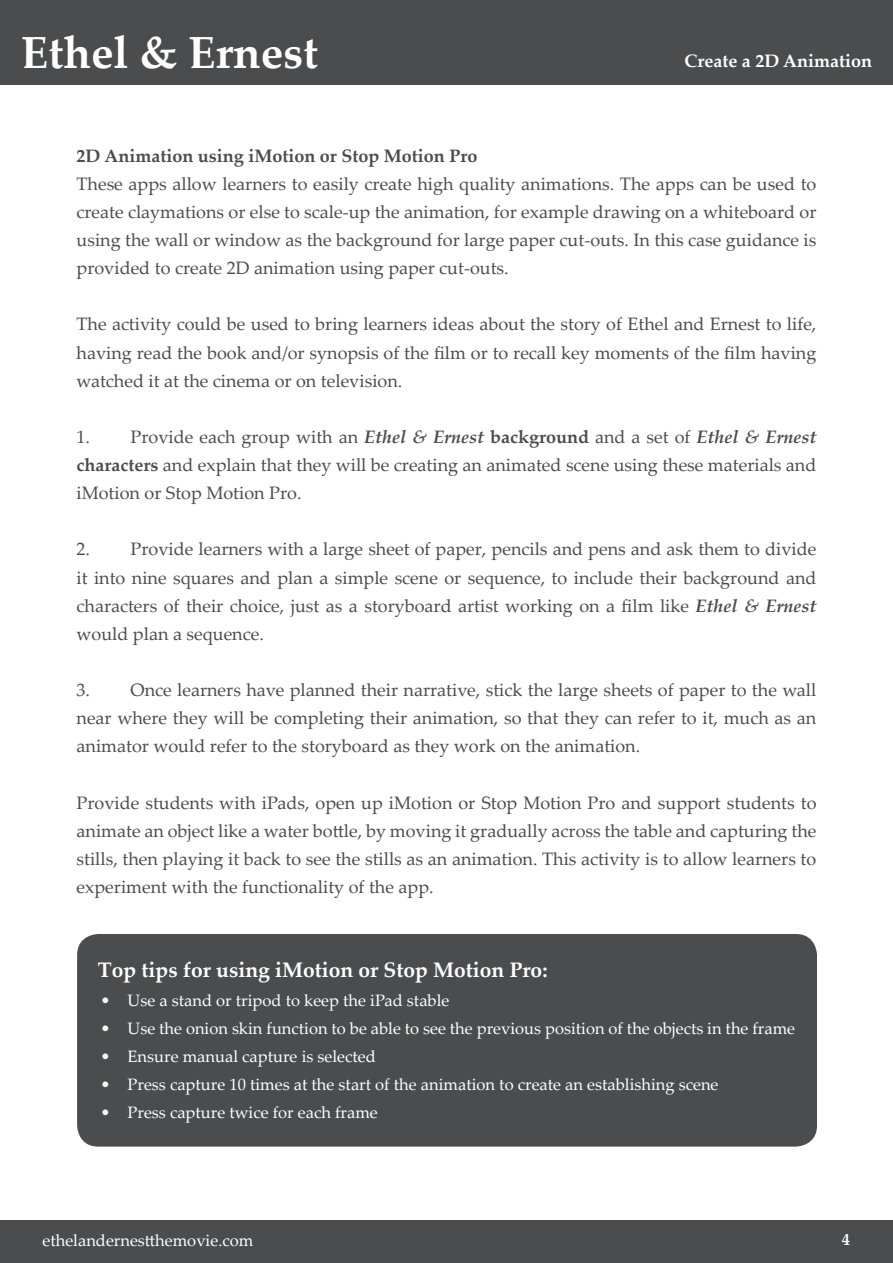
<style>
.page{position:relative;width:893px;height:1263px;background:#fff}
.page>*{position:absolute;margin:0;border:0;box-sizing:border-box;transform-origin:0 0}
.t1{font:700 45px "Palatino Linotype";color:#fff}
.t2{font:700 21px "Palatino Linotype";color:#fff}
.t3{font:18px/28.2px "Palatino Linotype";color:#4b4c4d;text-align:justify}
.t4{font:700 18px "Palatino Linotype";color:#4b4c4d}
.t5{font:700 18px "Palatino Linotype";color:#fff}
.t6{font:16.5px "Palatino Linotype";color:#fff}
.t7{font:700 16.5px "Palatino Linotype";color:#fff}
.s1{font-weight:700;font-style:italic}
.s2{font-weight:700}
</style>
<div class="page">
<div style="left:0;top:1220px;width:893px;height:43px;background:#4b4c4d"></div>
<div style="left:0;top:0;width:893px;height:85px;background:#4b4c4d"></div>
<div style="left:77px;top:934px;width:740px;height:212px;background:#4b4c4d;border-radius:21px"></div>
<h1 class="t1" style="left:21px;top:20px;width:298px">Ethel &amp; Ernest</h1>
<p class="t5" style="left:684px;top:48px;width:189px">Create a 2D Animation</p>
<p class="t4" style="left:77px;top:143px;width:402px">2D Animation using iMotion or Stop Motion Pro</p>
<p class="t3" style="left:77px;top:169px;width:741px">These apps allow learners to easily create high quality animations. The apps can be used to create claymations or else to scale-up the animation, for example drawing on a whiteboard or using the wall or window as the background for large paper cut-outs. In this case guidance is provided to create 2D animation using paper cut-outs.</p>
<p class="t3" style="left:77px;top:310px;width:741px">The activity could be used to bring learners ideas about the story of Ethel and Ernest to life, having read the book and/or synopsis of the film or to recall key moments of the film having watched it at the cinema or on television.</p>
<p class="t3" style="left:77px;top:422px;width:741px">1. Provide each group with an <span class="s1">Ethel &amp; Ernest</span> <span class="s2">background</span> and a set of <span class="s1">Ethel &amp; Ernest </span><span class="s2">characters</span> and explain that they will be creating an animated scene using these materials and iMotion or Stop Motion Pro.</p>
<p class="t3" style="left:77px;top:535px;width:741px">2. Provide learners with a large sheet of paper, pencils and pens and ask them to divide it into nine squares and plan a simple scene or sequence, to include their background and characters of their choice, just as a storyboard artist working on a film like <span class="s1">Ethel &amp; Ernest </span>would plan a sequence.</p>
<p class="t3" style="left:77px;top:675px;width:741px">3. Once learners have planned their narrative, stick the large sheets of paper to the wall near where they will be completing their animation, so that they can refer to it, much as an animator would refer to the storyboard as they work on the animation.</p>
<p class="t3" style="left:77px;top:788px;width:741px">Provide students with iPads, open up iMotion or Stop Motion Pro and support students to animate an object like a water bottle, by moving it gradually across the table and capturing the stills, then playing it back to see the stills as an animation. This activity is to allow learners to experiment with the functionality of the app.</p>
<p class="t2" style="left:98px;top:955px;width:451px">Top tips for using iMotion or Stop Motion Pro:</p>
<p class="t6" style="left:101px;top:988px;width:350px">• Use a stand or tripod to keep the iPad stable</p>
<p class="t6" style="left:101px;top:1016px;width:696px">• Use the onion skin function to be able to see the previous position of the objects in the frame</p>
<p class="t6" style="left:101px;top:1044px;width:277px">• Ensure manual capture is selected</p>
<p class="t6" style="left:101px;top:1072px;width:619px">• Press capture 10 times at the start of the animation to create an establishing scene</p>
<p class="t6" style="left:101px;top:1101px;width:279px">• Press capture twice for each frame</p>
<p class="t6" style="left:43px;top:1229px;width:212px">ethelandernestthemovie.com</p>
<p class="t7" style="left:842px;top:1228px;width:10px">4</p>
</div>
